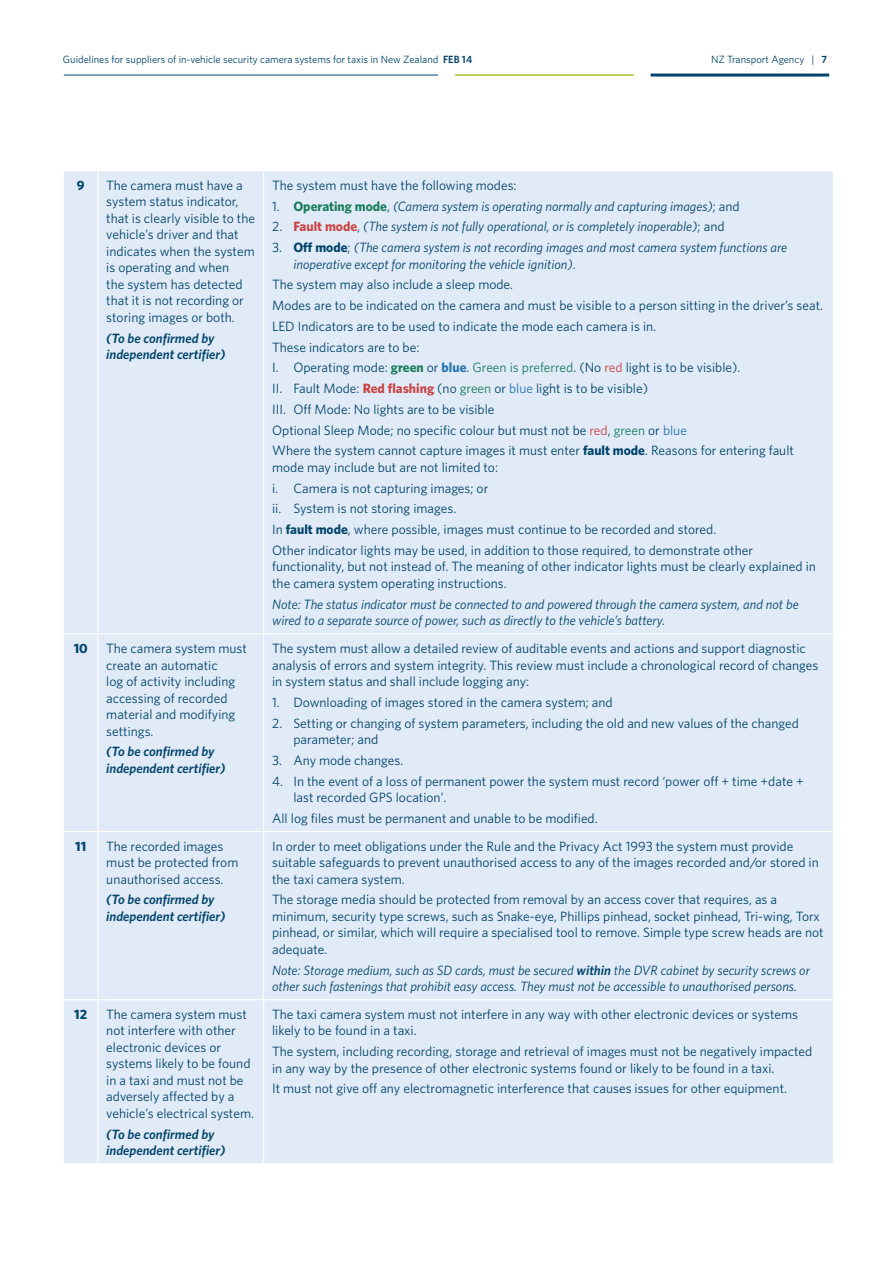
<style>
.page{position:relative;width:893px;height:1263px;background:#fff}
.page>*{position:absolute;margin:0;border:0;box-sizing:border-box;transform-origin:0 0}
.t1{font:13.5px/16.5px "Whitney";color:#00446a}
.t2{font:italic 13.5px/16.5px "Whitney";color:#00446a}
.t3{font:italic 600 13.5px/16.5px "Whitney";color:#00446a}
.t4{font:700 13.5px "Whitney";color:#00446a}
.t5{font:10.5px "Whitney";color:#00446a}
.s1{font-weight:600}
.s2{font-style:normal}
.s3{font-weight:700;font-style:normal;color:#197d5d}
.s4{font-weight:700;font-style:normal;color:#ca4242}
.s5{font-weight:700;font-style:normal}
.s6{font-weight:700;color:#197d5d}
.s7{font-weight:700;color:#2575ae}
.s8{color:#197d5d}
.s9{color:#ca4242}
.s10{font-weight:700;color:#ca4242}
.s11{color:#2575ae}
.s12{font-weight:700}
</style>
<div class="page">
<hr style="left:651px;top:74px;width:178px;height:3px;background:#00446a">
<hr style="left:64px;top:75px;width:374px;height:1px;background:#00446a">
<hr style="left:455px;top:74px;width:179px;height:2px;background:#afbc22">
<div style="left:64px;top:171px;width:769px;height:992px;background:#e1eaf7"></div>
<hr style="left:97px;top:171px;width:1px;height:462px;background:#fff">
<hr style="left:263px;top:171px;width:1px;height:462px;background:#fff">
<hr style="left:64px;top:633px;width:34px;height:1px;background:#fff">
<hr style="left:98px;top:633px;width:166px;height:1px;background:#fff">
<hr style="left:97px;top:634px;width:1px;height:197px;background:#fff">
<hr style="left:264px;top:633px;width:569px;height:1px;background:#fff">
<hr style="left:263px;top:634px;width:1px;height:197px;background:#fff">
<hr style="left:64px;top:831px;width:34px;height:1px;background:#fff">
<hr style="left:98px;top:831px;width:166px;height:1px;background:#fff">
<hr style="left:97px;top:832px;width:1px;height:167px;background:#fff">
<hr style="left:264px;top:831px;width:569px;height:1px;background:#fff">
<hr style="left:263px;top:832px;width:1px;height:167px;background:#fff">
<hr style="left:64px;top:999px;width:34px;height:1px;background:#fff">
<hr style="left:98px;top:999px;width:166px;height:1px;background:#fff">
<hr style="left:97px;top:1000px;width:1px;height:163px;background:#fff">
<hr style="left:264px;top:999px;width:569px;height:1px;background:#fff">
<hr style="left:263px;top:1000px;width:1px;height:163px;background:#fff">
<p class="t5" style="left:63px;top:52px;width:411px">Guidelines for suppliers of in-vehicle security camera systems for taxis in New Zealand <span class="s1">FEB 14</span></p>
<p class="t5" style="left:711px;top:52px;width:117px">NZ Transport Agency | <span class="s1">7</span></p>
<p class="t4" style="left:77px;top:176px;width:9px">9</p>
<p class="t1" style="left:106px;top:177px;width:150px">The camera must have a system status indicator, that is clearly visible to the vehicle’s driver and that indicates when the system is operating and when<br>the system has detected that it is not recording or storing images or both.</p>
<p class="t3" style="left:106px;top:329px;width:121px">(To be confirmed by independent certifier)</p>
<p class="t4" style="left:74px;top:639px;width:16px">10</p>
<p class="t1" style="left:106px;top:640px;width:142px">The camera system must create an automatic<br>log of activity including accessing of recorded material and modifying settings.</p>
<p class="t3" style="left:106px;top:743px;width:121px">(To be confirmed by independent certifier)</p>
<p class="t4" style="left:75px;top:837px;width:12px">11</p>
<p class="t1" style="left:106px;top:837px;width:134px">The recorded images must be protected from unauthorised access.</p>
<p class="t3" style="left:106px;top:891px;width:121px">(To be confirmed by independent certifier)</p>
<p class="t4" style="left:74px;top:1005px;width:14px">12</p>
<p class="t1" style="left:106px;top:1005px;width:149px">The camera system must not interfere with other electronic devices or systems likely to be found in a taxi and must not be adversely affected by a vehicle’s electrical system.</p>
<p class="t3" style="left:106px;top:1125px;width:121px">(To be confirmed by independent certifier)</p>
<p class="t1" style="left:272px;top:177px;width:246px">The system must have the following modes:</p>
<p class="t2" style="left:272px;top:197px;width:469px"><span class="s2">1.</span> <span class="s3">Operating mode</span><span class="s2">,</span> (Camera system is operating normally and capturing images)<span class="s2">; and</span></p>
<p class="t2" style="left:272px;top:218px;width:454px"><span class="s2">2.</span> <span class="s4">Fault mode</span><span class="s2">,</span> (The system is not fully operational, or is completely inoperable)<span class="s2">; and</span></p>
<p class="t2" style="left:293px;top:239px;width:495px;text-indent:-21px"><span class="s2">3.</span> <span class="s5">Off mode</span><span class="s2">;</span> (The camera system is not recording images and most camera system functions are inoperative except for monitoring the vehicle ignition)<span class="s2">.</span></p>
<p class="t1" style="left:272px;top:274px;width:552px;line-height:20.7px">The system may also include a sleep mode.<br>Modes are to be indicated on the camera and must be visible to a person sitting in the driver’s seat.<br>LED Indicators are to be used to indicate the mode each camera is in.<br>These indicators are to be:<br>I. Operating mode: <span class="s6">green</span> or <span class="s7">blue</span>. <span class="s8">Green is preferred</span>. (No <span class="s9">red</span> light is to be visible).<br>II. Fault Mode: <span class="s10">Red flashing</span> (no <span class="s8">green</span> or <span class="s11">blue</span> light is to be visible)<br>III. Off Mode: No lights are to be visible<br>Optional Sleep Mode; no specific colour but must not be <span class="s9">red</span>, <span class="s8">green</span> or <span class="s11">blue<br></span>Where the system cannot capture images it must enter <span class="s12">fault mode</span>. Reasons for entering fault</p>
<p class="t1" style="left:272px;top:457px;width:482px;line-height:20.7px">mode may include but are not limited to:<br>i. Camera is not capturing images; or<br>ii. System is not storing images.<br>In <span class="s12">fault mode</span>, where possible, images must continue to be recorded and stored.<br>Other indicator lights may be used, in addition to those required, to demonstrate other</p>
<p class="t1" style="left:272px;top:558px;width:545px">functionality, but not instead of. The meaning of other indicator lights must be clearly explained in the camera system operating instructions.</p>
<p class="t2" style="left:272px;top:595px;width:528px">Note: The status indicator must be connected to and powered through the camera system, and not be wired to a separate source of power, such as directly to the vehicle’s battery.</p>
<p class="t1" style="left:272px;top:640px;width:548px">The system must allow a detailed review of auditable events and actions and support diagnostic analysis of errors and system integrity. This review must include a chronological record of changes in system status and shall include logging any:</p>
<p class="t1" style="left:272px;top:693px;width:342px">1. Downloading of images stored in the camera system; and</p>
<p class="t1" style="left:293px;top:714px;width:507px;text-indent:-21px">2. Setting or changing of system parameters, including the old and new values of the changed parameter; and</p>
<p class="t1" style="left:272px;top:751px;width:133px">3. Any mode changes.</p>
<p class="t1" style="left:293px;top:772px;width:512px;text-indent:-21px">4. In the event of a loss of permanent power the system must record ‘power off + time +date + last recorded GPS location’.</p>
<p class="t1" style="left:272px;top:809px;width:327px">All log files must be permanent and unable to be modified.</p>
<p class="t1" style="left:272px;top:837px;width:548px">In order to meet obligations under the Rule and the Privacy Act 1993 the system must provide suitable safeguards to prevent unauthorised access to any of the images recorded and/or stored in the taxi camera system.</p>
<p class="t1" style="left:272px;top:891px;width:553px">The storage media should be protected from removal by an access cover that requires, as a minimum, security type screws, such as Snake-eye, Phillips pinhead, socket pinhead, Tri-wing, Torx pinhead, or similar, which will require a specialised tool to remove. Simple type screw heads are not adequate.</p>
<p class="t2" style="left:272px;top:961px;width:539px">Note: Storage medium, such as SD cards, must be secured <span class="s1">within</span> the DVR cabinet by security screws or other such fastenings that prohibit easy access. They must not be accessible to unauthorised persons.</p>
<p class="t1" style="left:272px;top:1005px;width:527px">The taxi camera system must not interfere in any way with other electronic devices or systems likely to be found in a taxi.</p>
<p class="t1" style="left:272px;top:1043px;width:542px">The system, including recording, storage and retrieval of images must not be negatively impacted in any way by the presence of other electronic systems found or likely to be found in a taxi.</p>
<p class="t1" style="left:272px;top:1080px;width:516px">It must not give off any electromagnetic interference that causes issues for other equipment.</p>
</div>
